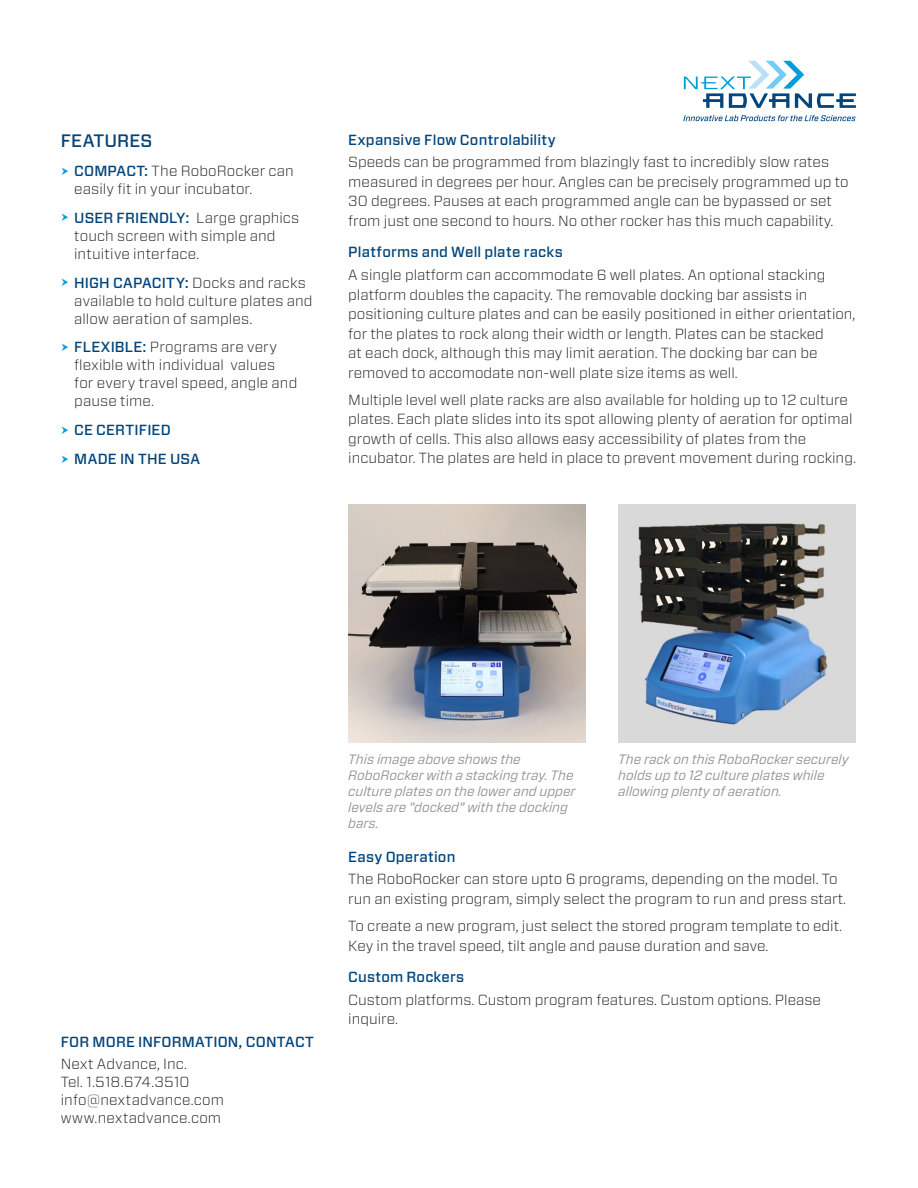
<style>
.page{position:relative;width:918px;height:1188px;background:#fff}
.page>*{position:absolute;margin:0;border:0;box-sizing:border-box;transform-origin:0 0}
.Sidebar_subhead{font:500 18px "Forza";letter-spacing:.01em;color:#00447b}
.body{font:300 14.7px/19.5px "Forza";color:#231f20}
.Bulleted_Sidebar_1{font:300 14.7px/18px "Forza";letter-spacing:.005em;color:#231f20}
.subhead{font:500 14.7px "Forza";letter-spacing:.01em;color:#00447b}
.bulleted_sidebar_2{font:300 14.7px/18px "Forza";letter-spacing:.015em;color:#231f20}
.Bulleted_Sidebar_1-2{font:500 14.7px "Forza";letter-spacing:.01em;color:#00447b}
.t1{font:italic 13.5px/16.2px "Forza";color:#919295}
.s1{font-weight:500;color:#00447b}
</style>
<div class="page">
<img style="left:618px;top:504px;width:238px;height:238px">
<img style="left:348px;top:504px;width:238px;height:238px">
<svg style="left:684px;top:61px;width:172px;height:47px"></svg>
<svg style="left:683px;top:115px;width:173px;height:6px"></svg>
<p class="Sidebar_subhead" style="left:61px;top:129px;width:93px">FEATURES</p>
<p class="Bulleted_Sidebar_1" style="left:74px;top:161px;width:221px"><span class="s1">COMPACT:</span> The RoboRocker can easily fit in your incubator.</p>
<p class="Bulleted_Sidebar_1" style="left:74px;top:208px;width:227px"><span class="s1">USER FRIENDLY:</span> Large graphics touch screen with simple and intuitive interface.</p>
<p class="Bulleted_Sidebar_1" style="left:74px;top:273px;width:240px"><span class="s1">HIGH CAPACITY:</span> Docks and racks available to hold culture plates and allow aeration of samples.</p>
<p class="Bulleted_Sidebar_1" style="left:74px;top:338px;width:225px"><span class="s1">FLEXIBLE:</span> Programs are very flexible with individual values for every travel speed, angle and pause time.</p>
<p class="Bulleted_Sidebar_1-2" style="left:74px;top:420px;width:98px">CE CERTIFIED</p>
<p class="Bulleted_Sidebar_1-2" style="left:74px;top:449px;width:127px">MADE IN THE USA</p>
<p class="subhead" style="left:348px;top:130px;width:209px">Expansive Flow Controlability</p>
<p class="body" style="left:348px;top:152px;width:502px">Speeds can be programmed from blazingly fast to incredibly slow rates measured in degrees per hour. Angles can be precisely programmed up to 30 degrees. Pauses at each programmed angle can be bypassed or set from just one second to hours. No other rocker has this much capability.</p>
<p class="subhead" style="left:348px;top:242px;width:216px">Platforms and Well plate racks</p>
<p class="body" style="left:348px;top:265px;width:509px">A single platform can accommodate 6 well plates. An optional stacking platform doubles the capacity. The removable docking bar assists in positioning culture plates and can be easily positioned in either orientation, for the plates to rock along their width or length. Plates can be stacked<br>at each dock, although this may limit aeration. The docking bar can be removed to accomodate non-well plate size items as well.</p>
<p class="body" style="left:348px;top:389px;width:509px">Multiple level well plate racks are also available for holding up to 12 culture plates. Each plate slides into its spot allowing plenty of aeration for optimal growth of cells. This also allows easy accessibility of plates from the incubator. The plates are held in place to prevent movement during rocking.</p>
<p class="subhead" style="left:61px;top:1033px;width:255px">FOR MORE INFORMATION, CONTACT</p>
<p class="bulleted_sidebar_2" style="left:61px;top:1054px;width:165px">Next Advance, Inc.<br>Tel. 1.518.674.3510 info@nextadvance.com www.nextadvance.com</p>
<p class="t1" style="left:348px;top:750px;width:229px">This image above shows the<br>RoboRocker with a stacking tray. The culture plates on the lower and upper levels are "docked" with the docking bars.</p>
<p class="t1" style="left:618px;top:750px;width:232px">The rack on this RoboRocker securely holds up to 12 culture plates while allowing plenty of aeration.</p>
<p class="subhead" style="left:348px;top:847px;width:109px">Easy Operation</p>
<p class="body" style="left:348px;top:869px;width:499px">The RoboRocker can store upto 6 programs, depending on the model. To run an existing program, simply select the program to run and press start.</p>
<p class="body" style="left:348px;top:916px;width:495px">To create a new program, just select the stored program template to edit.<br>Key in the travel speed, tilt angle and pause duration and save.</p>
<p class="subhead" style="left:348px;top:967px;width:118px">Custom Rockers</p>
<p class="body" style="left:348px;top:989px;width:474px">Custom platforms. Custom program features. Custom options. Please inquire.</p>
</div>
